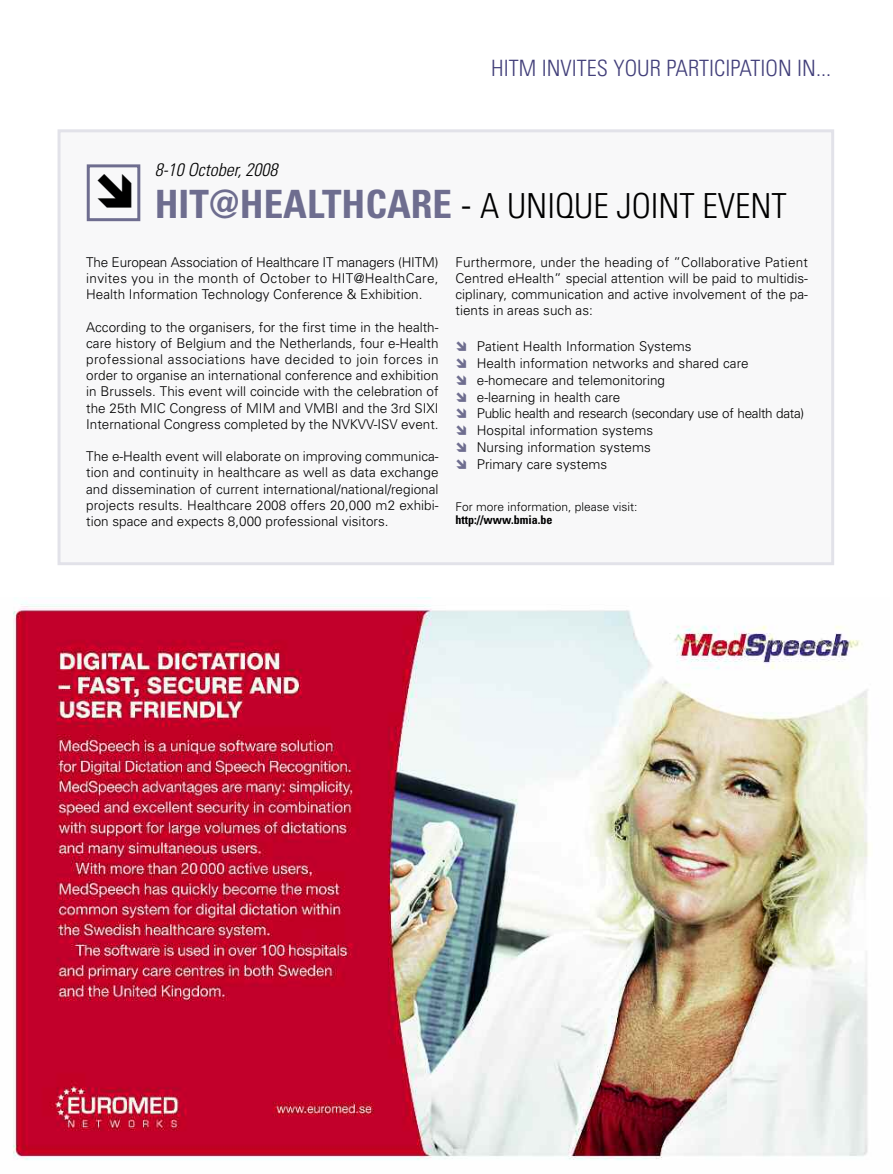
<style>
.page{position:relative;width:893px;height:1174px;background:#fff}
.page>*{position:absolute;margin:0;border:0;box-sizing:border-box;transform-origin:0 0}
.t1{font:300 condensed 34.5px "Univers";color:#000}
.t2{font:300 condensed 22.5px "Univers";color:#423f7a}
.t3{font:italic 300 condensed 18px "Univers";color:#000}
.t4{font:300 13.5px/16.2px "Univers";color:#000;text-align:justify}
.t5{font:300 12px "Univers";color:#000}
.t6{font:700 condensed 12px "Univers";color:#000}
.s1{font-weight:700;font-size:39px;color:#6e6d8f}
.s2{font-size:39px}
</style>
<div class="page">
<div style="left:61px;top:132px;width:770px;height:430px;background:#f8f8f9"></div>
<div style="left:58px;top:129px;width:776px;height:436px;border:3px solid #e2e2e9"></div>
<img style="left:13px;top:597px;width:856px;height:563px">
<div style="left:87px;top:164px;width:53px;height:57px;border:3px solid #6e6d8f"></div>
<h2 class="t2" style="left:491px;top:60px;width:341px">HITM INVITES YOUR PARTICIPATION IN...</h2>
<h3 class="t3" style="left:155px;top:163px;width:124px">8-10 October, 2008</h3>
<h1 class="t1" style="left:155px;top:193px;width:634px"><span class="s1">HIT@HEALTHCARE</span> <span class="s2">-</span> A UNIQUE JOINT EVENT</h1>
<p class="t4" style="left:86px;top:255px;width:354px">The European Association of Healthcare IT managers (HITM) invites you in the month of October to HIT@HealthCare, Health Information Technology Conference &amp; Exhibition.</p>
<p class="t4" style="left:86px;top:320px;width:354px">According to the organisers, for the first time in the health&shy;care history of Belgium and the Netherlands, four e-Health professional associations have decided to join forces in order to organise an international conference and exhibition in Brussels. This event will coincide with the celebration of the 25th MIC Congress of MIM and VMBI and the 3rd SIXI International Congress completed by the NVKVV-ISV event.</p>
<p class="t4" style="left:86px;top:449px;width:354px">The e-Health event will elaborate on improving communica&shy;tion and continuity in healthcare as well as data exchange and dissemination of current international/national/regional projects results. Healthcare 2008 offers 20,000 m2 exhibi&shy;tion space and expects 8,000 professional visitors.</p>
<p class="t4" style="left:456px;top:255px;width:354px">Furthermore, under the heading of ”Collaborative Patient Centred eHealth” special attention will be paid to multidis&shy;ciplinary, communication and active involvement of the pa&shy;tients in areas such as:</p>
<p class="t4" style="left:477px;top:339px;width:329px;line-height:16.8px;text-align:left">Patient Health Information Systems<br>Health information networks and shared care e-homecare and telemonitoring<br>e-learning in health care<br>Public health and research (secondary use of health data)<br>Hospital information systems<br>Nursing information systems<br>Primary care systems</p>
<p class="t5" style="left:456px;top:502px;width:183px">For more information, please visit:</p>
<p class="t6" style="left:456px;top:516px;width:98px">http://www.bmia.be</p>
</div>
